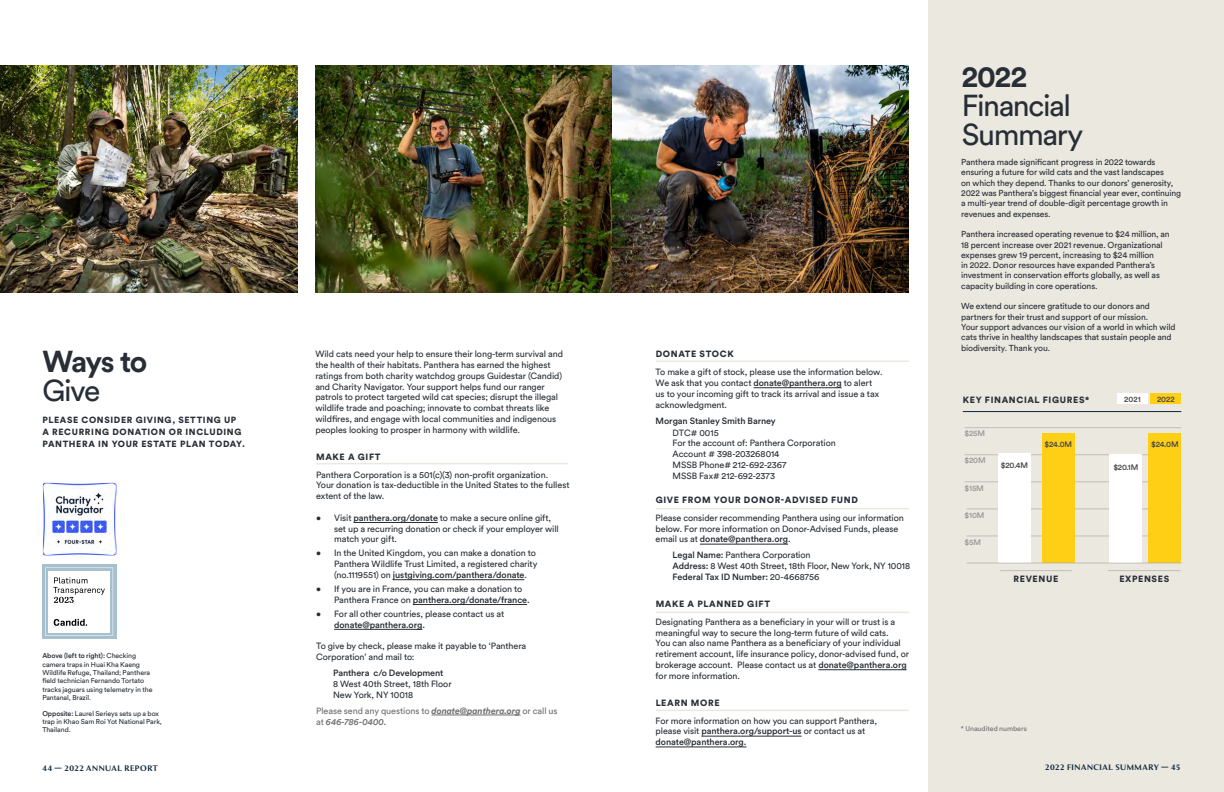
<style>
.page{position:relative;width:1224px;height:792px;background:#fff}
.page>*{position:absolute;margin:0;border:0;box-sizing:border-box;transform-origin:0 0}
.t1{font:30px/29px "Circular Std";letter-spacing:-.045em;color:#272e36}
.t2{font:700 30px "Circular Std";letter-spacing:-.05em;color:#272e36}
.t3{font:9px/10.8px "Circular Std";letter-spacing:-.01em;color:#272e36}
.t4{font:900 9px "Circular Std";letter-spacing:.075em;color:#272e36}
.t5{font:500 9px "Circular Std";letter-spacing:-.01em;color:#272e36}
.t6{font:9px/11.9px "Circular Std";letter-spacing:-.01em;color:#6d6e71}
.t7{font:900 8.9px/11.9px "Circular Std";letter-spacing:.075em;color:#272e36}
.t8{font:8.6px/10.3px "Circular Std";letter-spacing:-.015em;color:#272e36}
.t9{font:800 8px "Exemplar Pro";letter-spacing:.065em;color:#0d273c}
.t10{font:500 8px "Circular Std";letter-spacing:-.025em;color:#474749}
.t11{font:500 8px "Circular Std";letter-spacing:-.025em;color:#9b9898}
.t12{font:7px/8.4px "Circular Std";letter-spacing:-.01em;color:#272e36}
.t13{font:7px "Circular Std";color:#6d6e71}
.s1{font-weight:500}
.s2{font-weight:700;font-style:italic}
.s3{font-weight:500;font-style:italic}
</style>
<div class="page">
<div style="left:928px;top:0;width:296px;height:792px;background:#ebe8e0"></div>
<hr style="left:966px;top:535px;width:215px;height:1px;background:#9b9898">
<hr style="left:966px;top:508px;width:215px;height:1px;background:#9b9898">
<hr style="left:965px;top:481px;width:214px;height:1px;background:#9b9898">
<hr style="left:965px;top:454px;width:214px;height:1px;background:#9b9898">
<hr style="left:965px;top:427px;width:216px;height:1px;background:#9b9898">
<img style="left:0;top:65px;width:297px;height:228px">
<img style="left:315px;top:65px;width:594px;height:228px">
<hr style="left:354px;top:522px;width:84px;height:1px;background:#272e36">
<hr style="left:393px;top:579px;width:131px;height:1px;background:#272e36">
<hr style="left:413px;top:604px;width:114px;height:1px;background:#272e36">
<hr style="left:334px;top:629px;width:88px;height:1px;background:#272e36">
<hr style="left:432px;top:715px;width:88px;height:1px;background:#6d6e71">
<hr style="left:316px;top:463px;width:252px;height:1px;background:#ebe8e0">
<hr style="left:754px;top:387px;width:88px;height:1px;background:#272e36">
<hr style="left:700px;top:544px;width:88px;height:1px;background:#272e36">
<hr style="left:818px;top:669px;width:89px;height:1px;background:#272e36">
<hr style="left:701px;top:736px;width:101px;height:1px;background:#272e36">
<hr style="left:656px;top:747px;width:91px;height:1px;background:#272e36">
<hr style="left:656px;top:361px;width:253px;height:1px;background:#ebe8e0">
<hr style="left:656px;top:612px;width:253px;height:1px;background:#ebe8e0">
<hr style="left:656px;top:710px;width:253px;height:1px;background:#ebe8e0">
<hr style="left:656px;top:508px;width:253px;height:1px;background:#ebe8e0">
<div style="left:42px;top:565px;width:74px;height:74px;background:#a6c0ce"></div>
<svg style="left:45px;top:568px;width:68px;height:68px"></svg>
<img style="left:44px;top:484px;width:70px;height:70px">
<div style="left:42px;top:482px;width:74px;height:74px;border:1px solid #fff"></div>
<hr style="left:963px;top:411px;width:218px;height:1px;background:#0d273c">
<div style="left:1110px;top:455px;width:32px;height:108px;background:#fff"></div>
<div style="left:1042px;top:433px;width:32px;height:130px;background:#ffcf16"></div>
<div style="left:998px;top:453px;width:33px;height:110px;background:#fff"></div>
<hr style="left:1000px;top:570px;width:72px;height:1px;background:#9b9898">
<hr style="left:1108px;top:570px;width:73px;height:1px;background:#9b9898">
<div style="left:1149px;top:433px;width:32px;height:130px;background:#ffcf16"></div>
<div style="left:1117px;top:393px;width:31px;height:11px;background:#fff"></div>
<div style="left:1151px;top:393px;width:30px;height:11px;background:#ffcf16"></div>
<hr style="left:966px;top:563px;width:215px;height:1px;background:#9b9898">
<h1 class="t2" style="left:42px;top:342px;width:107px">Ways to</h1>
<h1 class="t1" style="left:42px;top:376px;width:60px">Give</h1>
<p class="t7" style="left:43px;top:413px;width:204px">PLEASE CONSIDER GIVING, SETTING UP<br>A RECURRING DONATION OR INCLUDING<br>PANTHERA IN YOUR ESTATE PLAN TODAY.</p>
<p class="t12" style="left:42px;top:651px;width:112px"><span class="s1">Above (left to right):</span> Checking camera traps in Huai Kha Kaeng<br>Wildlife Refuge, Thailand; Panthera field technician Fernando Tortato tracks jaguars using telemetry in the<br>Pantanal, Brazil.</p>
<p class="t12" style="left:42px;top:709px;width:121px"><span class="s1">Opposite:</span> Laurel Serieys sets up a box trap in Khao Sam Roi Yot National Park,<br>Thailand.</p>
<p class="t9" style="left:43px;top:763px;width:117px">44 — 2022 ANNUAL REPORT</p>
<p class="t3" style="left:315px;top:349px;width:249px">Wild cats need your help to ensure their long-term survival and the health of their habitats. Panthera has earned the highest ratings from both charity watchdog groups Guidestar (Candid) and Charity Navigator. Your support helps fund our ranger patrols to protect targeted wild cat species; disrupt the illegal wildlife trade and poaching; innovate to combat threats like wildfires, and engage with local communities and indigenous peoples looking to prosper in harmony with wildlife.</p>
<p class="t4" style="left:316px;top:450px;width:66px">MAKE A GIFT</p>
<p class="t3" style="left:316px;top:469px;width:255px">Panthera Corporation is a 501(c)(3) non-profit organization.<br>Your donation is tax-deductible in the United States to the fullest extent of the law.</p>
<p class="t3" style="left:334px;top:512px;width:226px;text-indent:-18px">• Visit <span class="s1">panthera.org/donate</span> to make a secure online gift, set up a recurring donation or check if your employer will match your gift.</p>
<p class="t3" style="left:334px;top:548px;width:205px;text-indent:-18px">• In the United Kingdom, you can make a donation to<br>Panthera Wildlife Trust Limited, a registered charity (no.1119551) on <span class="s1">justgiving.com/panthera/donate</span>.</p>
<p class="t3" style="left:334px;top:583px;width:197px;text-indent:-18px">• If you are in France, you can make a donation to<br>Panthera France on <span class="s1">panthera.org/donate/france.</span></p>
<p class="t3" style="left:316px;top:608px;width:190px">• For all other countries, please contact us at</p>
<p class="t5" style="left:334px;top:619px;width:92px">donate@panthera.org.</p>
<p class="t3" style="left:316px;top:641px;width:212px">To give by check, please make it payable to ‘Panthera<br>Corporation’ and mail to:</p>
<p class="t5" style="left:333px;top:667px;width:112px">Panthera c/o Development</p>
<p class="t3" style="left:333px;top:678px;width:120px">8 West 40th Street, 18th Floor<br>New York, NY 10018</p>
<p class="t6" style="left:316px;top:704px;width:243px">Please send any questions to <span class="s2">donate@panthera.org</span> or call us at <span class="s3">646-786-0400.</span></p>
<p class="t4" style="left:656px;top:348px;width:80px">DONATE STOCK</p>
<p class="t3" style="left:656px;top:367px;width:228px">To make a gift of stock, please use the information below.<br>We ask that you contact <span class="s1">donate@panthera.org</span> to alert us to your incoming gift to track its arrival and issue a tax acknowledgment.</p>
<p class="t5" style="left:656px;top:415px;width:122px">Morgan Stanley Smith Barney</p>
<p class="t3" style="left:673px;top:427px;width:165px">DTC# 0015<br>For the account of: Panthera Corporation<br>Account # 398-203268014<br>MSSB Phone# 212-692-2367<br>MSSB Fax# 212-692-2373</p>
<p class="t4" style="left:656px;top:494px;width:204px">GIVE FROM YOUR DONOR-ADVISED FUND</p>
<p class="t3" style="left:656px;top:512px;width:250px">Please consider recommending Panthera using our information below. For more information on Donor-Advised Funds, please email us at <span class="s1">donate@panthera.org</span>.</p>
<p class="t3" style="left:673px;top:550px;width:239px"><span class="s1">Legal Name:</span> Panthera Corporation<br><span class="s1">Address:</span> 8 West 40th Street, 18th Floor, New York, NY 10018<br><span class="s1">Federal Tax ID Number:</span> 20-4668756</p>
<p class="t4" style="left:656px;top:598px;width:116px">MAKE A PLANNED GIFT</p>
<p class="t3" style="left:656px;top:616px;width:255px">Designating Panthera as a beneficiary in your will or trust is a meaningful way to secure the long-term future of wild cats.<br>You can also name Panthera as a beneficiary of your individual retirement account, life insurance policy, donor-advised fund, or brokerage account. Please contact us at <span class="s1">donate@panthera.org </span>for more information.</p>
<p class="t4" style="left:656px;top:696px;width:65px">LEARN MORE</p>
<p class="t3" style="left:656px;top:715px;width:223px">For more information on how you can support Panthera, please visit <span class="s1">panthera.org/support-us</span> or contact us at <span class="s1">donate@panthera.org.</span></p>
<h1 class="t2" style="left:962px;top:57px;width:67px">2022</h1>
<h1 class="t1" style="left:962px;top:91px;width:123px">Financial<br>Summary</h1>
<p class="t8" style="left:961px;top:157px;width:222px">Panthera made significant progress in 2022 towards ensuring a future for wild cats and the vast landscapes<br>on which they depend. Thanks to our donors’ generosity, 2022 was Panthera’s biggest financial year ever, continuing a multi-year trend of double-digit percentage growth in revenues and expenses.</p>
<p class="t8" style="left:961px;top:229px;width:210px">Panthera increased operating revenue to $24 million, an 18 percent increase over 2021 revenue. Organizational expenses grew 19 percent, increasing to $24 million<br>in 2022. Donor resources have expanded Panthera’s investment in conservation efforts globally, as well as capacity building in core operations.</p>
<p class="t8" style="left:961px;top:301px;width:216px">We extend our sincere gratitude to our donors and partners for their trust and support of our mission.<br>Your support advances our vision of a world in which wild cats thrive in healthy landscapes that sustain people and biodiversity. Thank you.</p>
<p class="t4" style="left:963px;top:393px;width:128px">KEY FINANCIAL FIGURES*</p>
<p class="t10" style="left:1124px;top:394px;width:18px">2021</p>
<p class="t10" style="left:1157px;top:394px;width:19px">2022</p>
<p class="t11" style="left:965px;top:428px;width:22px">$25M</p>
<p class="t11" style="left:965px;top:456px;width:23px">$20M</p>
<p class="t11" style="left:965px;top:483px;width:21px">$15M</p>
<p class="t11" style="left:965px;top:510px;width:21px">$10M</p>
<p class="t11" style="left:965px;top:538px;width:18px">$5M</p>
<p class="t10" style="left:1001px;top:461px;width:29px">$20.4M</p>
<p class="t10" style="left:1045px;top:440px;width:29px">$24.0M</p>
<p class="t10" style="left:1113px;top:462px;width:27px">$20.1M</p>
<p class="t10" style="left:1151px;top:440px;width:29px">$24.0M</p>
<p class="t4" style="left:1013px;top:573px;width:46px">REVENUE</p>
<p class="t4" style="left:1119px;top:573px;width:51px">EXPENSES</p>
<p class="t13" style="left:961px;top:724px;width:68px">* Unaudited numbers</p>
<p class="t9" style="left:1045px;top:763px;width:136px">2022 FINANCIAL SUMMARY — 45</p>
</div>
